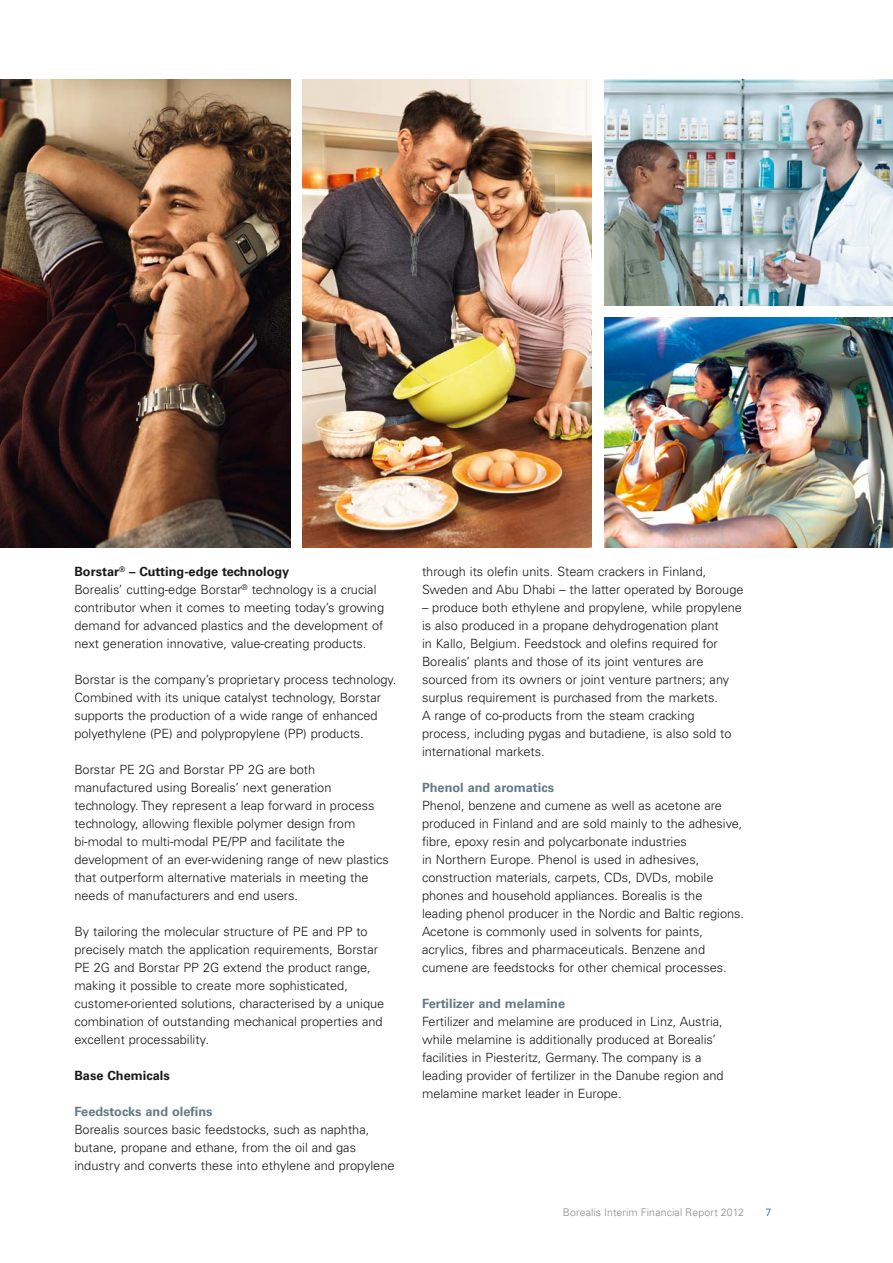
<style>
.page{position:relative;width:893px;height:1263px;background:#fff}
.page>*{position:absolute;margin:0;border:0;box-sizing:border-box;transform-origin:0 0}
.t1{font:300 12.75px/18px "Univers LT Std";color:#1a171b}
.t2{font:700 12.75px "Univers LT Std";color:#637a85}
.t3{font:700 12.75px "Univers LT Std";color:#1a171b}
.t4{font:300 10.5px "Univers";letter-spacing:.015em;color:#878786}
.t5{font:300 10.5px "Univers";color:#004f95}
.s1{font-weight:700}
</style>
<div class="page">
<img style="left:1px;top:80px;width:289px;height:468px">
<img style="left:605px;top:80px;width:288px;height:225px">
<img style="left:605px;top:318px;width:288px;height:230px">
<img style="left:303px;top:80px;width:289px;height:468px">
<p class="t1" style="left:74px;top:562px;width:311px"><span class="s1">Borstar</span><sup>®</sup> <span class="s1">– Cutting-edge technology<br></span>Borealis’ cutting-edge Borstar<sup>®</sup> technology is a crucial contributor when it comes to meeting today’s growing demand for advanced plastics and the development of next generation innovative, value-creating products.</p>
<p class="t1" style="left:74px;top:671px;width:324px">Borstar is the company’s proprietary process technology.<br>Combined with its unique catalyst technology, Borstar supports the production of a wide range of enhanced polyethylene (PE) and polypropylene (PP) products.</p>
<p class="t1" style="left:74px;top:761px;width:316px">Borstar PE 2G and Borstar PP 2G are both manufactured using Borealis’ next generation technology. They represent a leap forward in process technology, allowing flexible polymer design from bi-modal to multi-modal PE/PP and facilitate the development of an ever-widening range of new plastics that outperform alternative materials in meeting the needs of manufacturers and end users.</p>
<p class="t1" style="left:74px;top:923px;width:311px">By tailoring the molecular structure of PE and PP to precisely match the application requirements, Borstar PE 2G and Borstar PP 2G extend the product range, making it possible to create more sophisticated, customer-oriented solutions, characterised by a unique combination of outstanding mechanical properties and excellent processability.</p>
<p class="t3" style="left:74px;top:1068px;width:97px">Base Chemicals</p>
<p class="t2" style="left:74px;top:1104px;width:140px">Feedstocks and olefins</p>
<p class="t1" style="left:74px;top:1121px;width:322px">Borealis sources basic feedstocks, such as naphtha, butane, propane and ethane, from the oil and gas industry and converts these into ethylene and propylene</p>
<p class="t1" style="left:422px;top:563px;width:323px">through its olefin units. Steam crackers in Finland,<br>Sweden and Abu Dhabi – the latter operated by Borouge</p>
<p class="t1" style="left:422px;top:599px;width:321px">– produce both ethylene and propylene, while propylene is also produced in a propane dehydrogenation plant<br>in Kallo, Belgium. Feedstock and olefins required for Borealis’ plants and those of its joint ventures are sourced from its owners or joint venture partners; any surplus requirement is purchased from the markets.<br>A range of co-products from the steam cracking process, including pygas and butadiene, is also sold to international markets.</p>
<p class="t2" style="left:422px;top:780px;width:134px">Phenol and aromatics</p>
<p class="t1" style="left:422px;top:797px;width:324px">Phenol, benzene and cumene as well as acetone are produced in Finland and are sold mainly to the adhesive, fibre, epoxy resin and polycarbonate industries<br>in Northern Europe. Phenol is used in adhesives, construction materials, carpets, CDs, DVDs, mobile phones and household appliances. Borealis is the leading phenol producer in the Nordic and Baltic regions.<br>Acetone is commonly used in solvents for paints, acrylics, fibres and pharmaceuticals. Benzene and cumene are feedstocks for other chemical processes.</p>
<p class="t2" style="left:422px;top:996px;width:145px">Fertilizer and melamine</p>
<p class="t1" style="left:422px;top:1013px;width:303px">Fertilizer and melamine are produced in Linz, Austria, while melamine is additionally produced at Borealis’ facilities in Piesteritz, Germany. The company is a leading provider of fertilizer in the Danube region and melamine market leader in Europe.</p>
<p class="t4" style="left:563px;top:1206px;width:183px">Borealis Interim Financial Report 2012</p>
<p class="t5" style="left:765px;top:1206px;width:7px">7</p>
</div>
